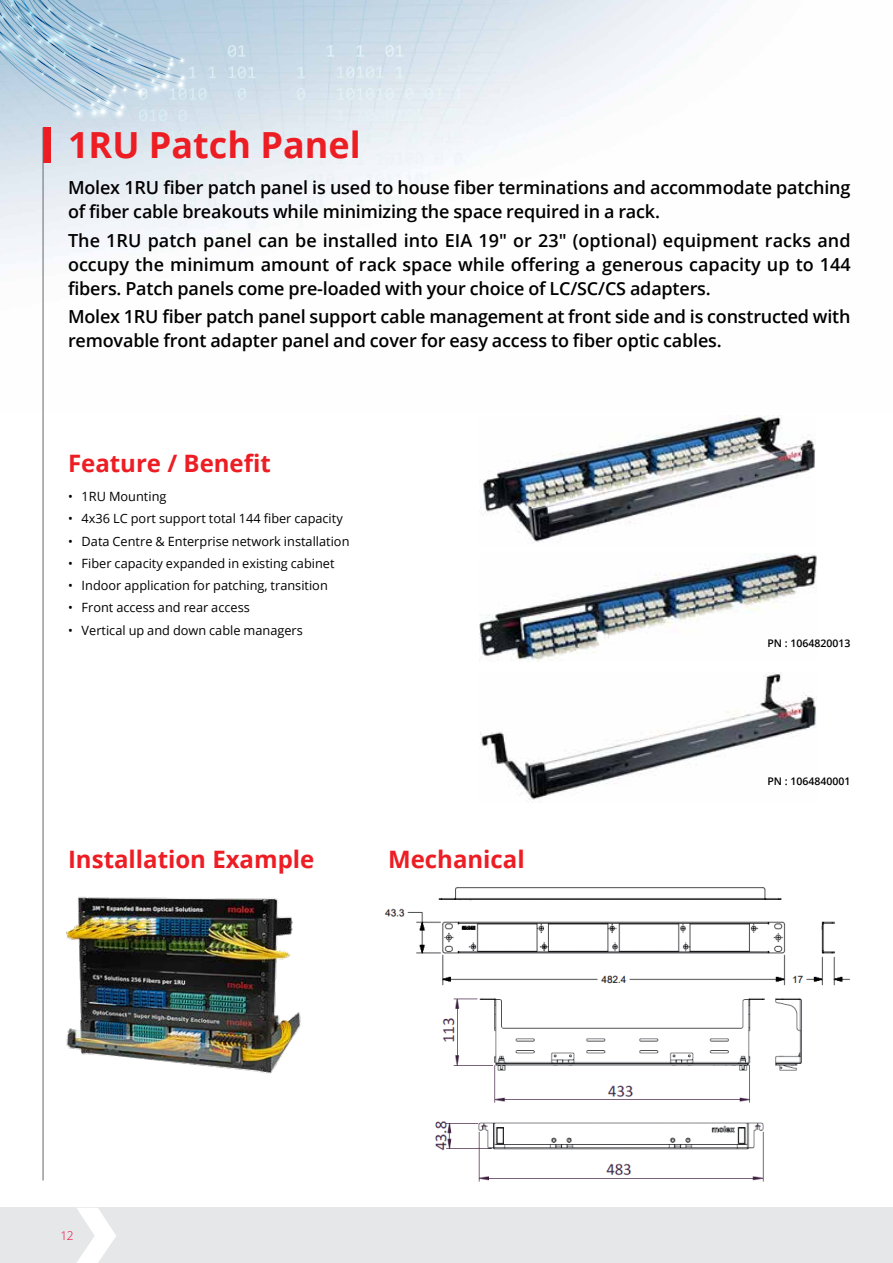
<style>
.page{position:relative;width:893px;height:1263px;background:#fff}
.page>*{position:absolute;margin:0;border:0;box-sizing:border-box;transform-origin:0 0}
.t1{font:700 36px "Open Sans";color:#ed1d24}
.t2{font:700 24px "Open Sans";color:#ed1d24}
.t3{font:600 18px/24px "Open Sans";letter-spacing:-.01em;color:#000}
.t4{font:12.75px "Open Sans";color:#000}
.t5{font:300 12px "Open Sans";color:#ea0437}
.t6{font:600 10.5px "Open Sans";color:#000}
</style>
<div class="page">
<img style="left:0;top:0;width:728px;height:412px">
<div style="left:0;top:1208px;width:893px;height:55px;background:#e6e7e8"></div>
<svg style="left:0;top:0;width:484px;height:121px;background:#c3d7e5"></svg>
<svg style="left:77px;top:1208px;width:39px;height:55px"></svg>
<img style="left:480px;top:415px;width:335px;height:129px">
<img style="left:479px;top:553px;width:338px;height:109px">
<img style="left:479px;top:674px;width:338px;height:126px">
<div style="left:43px;top:128px;width:8px;height:35px;background:#ed1d24"></div>
<hr style="left:43px;top:128px;width:1px;height:1052px;background:#6d6e71">
<img style="left:66px;top:896px;width:235px;height:178px">
<img style="left:384px;top:887px;width:466px;height:295px">
<h1 class="t1" style="left:68px;top:120px;width:294px">1RU Patch Panel</h1>
<p class="t3" style="left:68px;top:175px;width:784px">Molex 1RU fiber patch panel is used to house fiber terminations and accommodate patching of fiber cable breakouts while minimizing the space required in a rack.</p>
<p class="t3" style="left:68px;top:228px;width:784px;text-align:justify">The 1RU patch panel can be installed into EIA 19" or 23" (optional) equipment racks and occupy the minimum amount of rack space while offering a generous capacity up to 144 fibers. Patch panels come pre-loaded with your choice of LC/SC/CS adapters.</p>
<p class="t3" style="left:68px;top:304px;width:784px">Molex 1RU fiber patch panel support cable management at front side and is constructed with removable front adapter panel and cover for easy access to fiber optic cables.</p>
<h2 class="t2" style="left:68px;top:447px;width:204px">Feature / Benefit</h2>
<p class="t4" style="left:68px;top:488px;width:100px">• 1RU Mounting</p>
<p class="t4" style="left:68px;top:510px;width:276px">• 4x36 LC port support total 144 fiber capacity</p>
<p class="t4" style="left:68px;top:532px;width:283px">• Data Centre &amp; Enterprise network installation</p>
<p class="t4" style="left:68px;top:554px;width:268px">• Fiber capacity expanded in existing cabinet</p>
<p class="t4" style="left:68px;top:577px;width:261px">• Indoor application for patching, transition</p>
<p class="t4" style="left:68px;top:599px;width:183px">• Front access and rear access</p>
<p class="t4" style="left:68px;top:621px;width:236px">• Vertical up and down cable managers</p>
<h2 class="t2" style="left:68px;top:842px;width:248px">Installation Example</h2>
<h2 class="t2" style="left:388px;top:842px;width:138px">Mechanical</h2>
<p class="t5" style="left:61px;top:1227px;width:15px">12</p>
<p class="t6" style="left:767px;top:636px;width:84px">PN : 1064820013</p>
<p class="t6" style="left:767px;top:774px;width:84px">PN : 1064840001</p>
</div>
